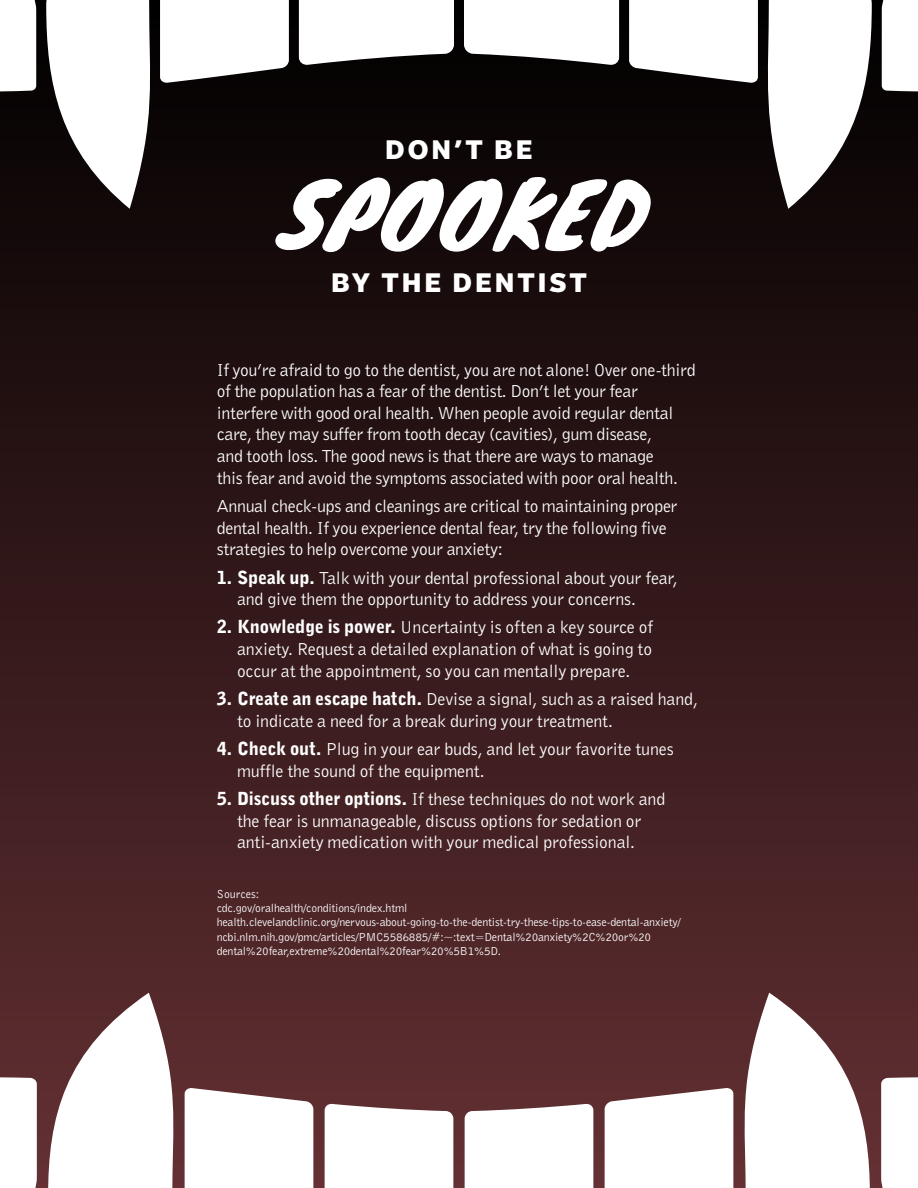
<style>
.page{position:relative;width:918px;height:1188px;background:#fff}
.page>*{position:absolute;margin:0;border:0;box-sizing:border-box;transform-origin:0 0}
.t1{font:85.05px "Knewave";color:#fff}
.t2{font:900 26.7px "Alrightv 2 Normal LP";letter-spacing:.11em;color:#fff}
.t3{font:18px/21.6px "Bell Gothic";letter-spacing:-.02em;color:#fff}
.t4{font:12px/14.4px "Bell Gothic";letter-spacing:-.02em;color:#fff}
.t5{font:12px "Bell Gothic";color:#fff}
.s1{font-weight:900}
</style>
<div class="page">
<div style="left:0;top:0;width:918px;height:1188px;background:linear-gradient(to bottom,#000,#663235)"></div>
<svg style="left:299px;top:0;width:155px;height:65px"></svg>
<svg style="left:0;top:0;width:36px;height:91px"></svg>
<svg style="left:464px;top:0;width:155px;height:65px"></svg>
<svg style="left:882px;top:0;width:36px;height:91px"></svg>
<svg style="left:46px;top:0;width:243px;height:209px"></svg>
<svg style="left:629px;top:0;width:243px;height:209px"></svg>
<svg style="left:325px;top:1104px;width:128px;height:84px"></svg>
<svg style="left:0;top:1077px;width:37px;height:111px"></svg>
<svg style="left:465px;top:1104px;width:128px;height:84px"></svg>
<svg style="left:881px;top:1077px;width:37px;height:111px"></svg>
<svg style="left:48px;top:993px;width:265px;height:195px"></svg>
<svg style="left:605px;top:993px;width:265px;height:195px"></svg>
<p class="t2" style="left:385px;top:130px;width:149px">DON’T BE</p>
<p class="t1" style="left:277px;top:147px;width:366px">SPOOKED</p>
<p class="t2" style="left:331px;top:263px;width:257px">BY THE DENTIST</p>
<p class="t3" style="left:217px;top:358px;width:480px">If you’re afraid to go to the dentist, you are not alone! Over one-third of the population has a fear of the dentist. Don’t let your fear interfere with good oral health. When people avoid regular dental care, they may suffer from tooth decay (cavities), gum disease,<br>and tooth loss. The good news is that there are ways to manage<br>this fear and avoid the symptoms associated with poor oral health.</p>
<p class="t3" style="left:217px;top:495px;width:462px">Annual check-ups and cleanings are critical to maintaining proper dental health. If you experience dental fear, try the following five strategies to help overcome your anxiety:</p>
<p class="t3" style="left:237px;top:566px;width:442px;text-indent:-20px"><span class="s1">1. Speak up.</span> Talk with your dental professional about your fear, and give them the opportunity to address your concerns.</p>
<p class="t3" style="left:237px;top:616px;width:418px;text-align:justify;text-indent:-20px"><span class="s1">2. Knowledge is power.</span> Uncertainty is often a key source of anxiety. Request a detailed explanation of what is going to occur at the appointment, so you can mentally prepare.</p>
<p class="t3" style="left:237px;top:688px;width:463px;text-indent:-20px"><span class="s1">3. Create an escape hatch.</span> Devise a signal, such as a raised hand, to indicate a need for a break during your treatment.</p>
<p class="t3" style="left:237px;top:738px;width:438px;text-indent:-20px"><span class="s1">4. Check out.</span> Plug in your ear buds, and let your favorite tunes muffle the sound of the equipment.</p>
<p class="t3" style="left:217px;top:788px;width:450px;text-align:center"><span class="s1">5. Discuss other options.</span> If these techniques do not work and the fear is unmanageable, discuss options for sedation or anti-anxiety medication with your medical professional.</p>
<p class="t5" style="left:217px;top:886px;width:44px">Sources:</p>
<p class="t4" style="left:217px;top:901px;width:192px">cdc.gov/oralhealth/conditions/index.html</p>
<p class="t4" style="left:217px;top:915px;width:466px">health.clevelandclinic.org/nervous-about-going-to-the-dentist-try-these-tips-to-ease-dental-anxiety/</p>
<p class="t4" style="left:217px;top:929px;width:436px">ncbi.nlm.nih.gov/pmc/articles/PMC5586885/#:~:text=Dental%20anxiety%2C%20or%20 dental%20fear,extreme%20dental%20fear%20%5B1%5D.</p>
</div>
